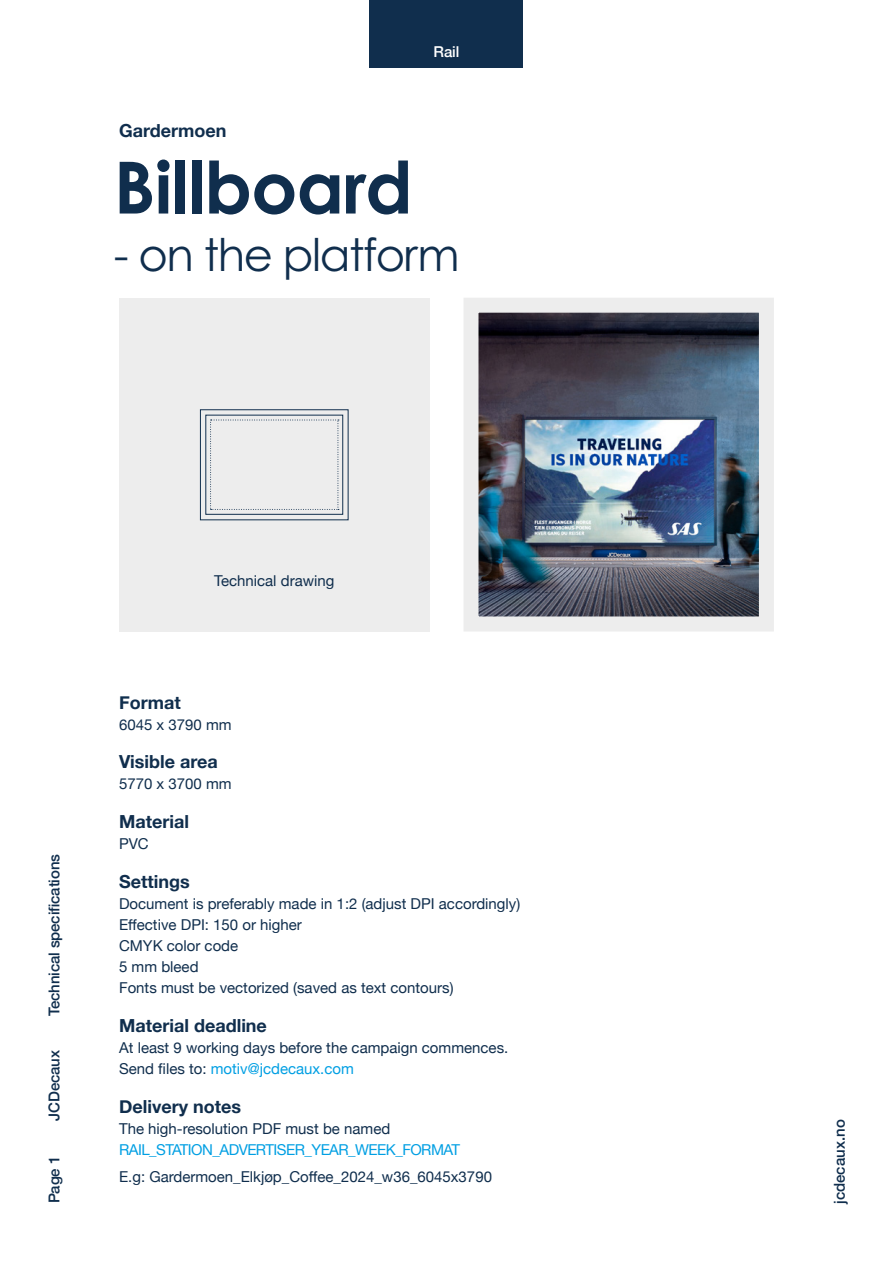
<style>
.page{position:relative;width:893px;height:1263px;background:#fff}
.page>*{position:absolute;margin:0;border:0;box-sizing:border-box;transform-origin:0 0}
.t1{font:700 72px "Century Gothic Pro";letter-spacing:-.01em;color:#102e4d}
.t2{font:45px "Century Gothic Pro";letter-spacing:-.03em;color:#102e4d}
.t3{font:700 18px "Helvetica Neue";color:#102e4d}
.t4{font:15px/21px "Helvetica Neue";color:#102e4d}
.t5{font:500 15px "Helvetica Neue";letter-spacing:-.01em;color:#102e4d}
.t6{font:15px "Helvetica Neue";letter-spacing:-.035em;color:#009fe3}
.t7{font:500 15px "Helvetica Neue";color:#fff}
.s1{color:#009fe3}
</style>
<div class="page">
<div style="left:370px;top:0;width:153px;height:67px;background:#102e4d"></div>
<div style="left:119px;top:298px;width:310px;height:333px;background:#ededed"></div>
<img style="left:479px;top:314px;width:279px;height:301px">
<div style="left:463px;top:298px;width:311px;height:333px;border:15px solid #ededed"></div>
<div style="left:200px;top:409px;width:148px;height:111px;background:#ededed;border:1px solid #102e4d"></div>
<div style="left:205px;top:415px;width:138px;height:100px;border:1px solid #102e4d"></div>
<svg style="left:210px;top:420px;width:129px;height:90px"></svg>
<p class="t7" style="left:434px;top:39px;width:27px">Rail</p>
<p class="t3" style="left:119px;top:116px;width:109px">Gardermoen</p>
<h1 class="t1" style="left:114px;top:143px;width:300px">Billboard</h1>
<h2 class="t2" style="left:114px;top:227px;width:347px">- on the platform</h2>
<p class="t5" style="left:42px;top:1016px;width:164px;rotate:-90deg">Technical specifications</p>
<p class="t5" style="left:42px;top:1120px;width:72px;rotate:-90deg">JCDecaux</p>
<p class="t5" style="left:42px;top:1203px;width:49px;rotate:-90deg">Page 1</p>
<p class="t4" style="left:214px;top:571px;width:122px">Technical drawing</p>
<p class="t3" style="left:119px;top:688px;width:63px">Format</p>
<p class="t4" style="left:119px;top:715px;width:114px">6045 x 3790 mm</p>
<p class="t3" style="left:119px;top:748px;width:100px">Visible area</p>
<p class="t4" style="left:119px;top:774px;width:114px">5770 x 3700 mm</p>
<p class="t3" style="left:119px;top:808px;width:71px">Material</p>
<p class="t4" style="left:119px;top:834px;width:31px">PVC</p>
<p class="t3" style="left:119px;top:867px;width:72px">Settings</p>
<p class="t4" style="left:119px;top:894px;width:403px">Document is preferably made in 1:2 (adjust DPI accordingly)<br>Effective DPI: 150 or higher<br>CMYK color code<br>5 mm bleed<br>Fonts must be vectorized (saved as text contours)</p>
<p class="t3" style="left:119px;top:1011px;width:149px">Material deadline</p>
<p class="t4" style="left:119px;top:1038px;width:391px">At least 9 working days before the campaign commences.<br>Send files to: <span class="s1">motiv@jcdecaux.com</span></p>
<p class="t3" style="left:119px;top:1092px;width:124px">Delivery notes</p>
<p class="t4" style="left:119px;top:1119px;width:273px">The high-resolution PDF must be named</p>
<p class="t6" style="left:119px;top:1138px;width:342px">RAIL_STATION_ADVERTISER_YEAR_WEEK_FORMAT</p>
<p class="t4" style="left:119px;top:1167px;width:374px">E.g: Gardermoen_Elkjøp_Coffee_2024_w36_6045x3790</p>
<p class="t5" style="left:827px;top:1204px;width:86px;rotate:-90deg">jcdecaux.no</p>
</div>
